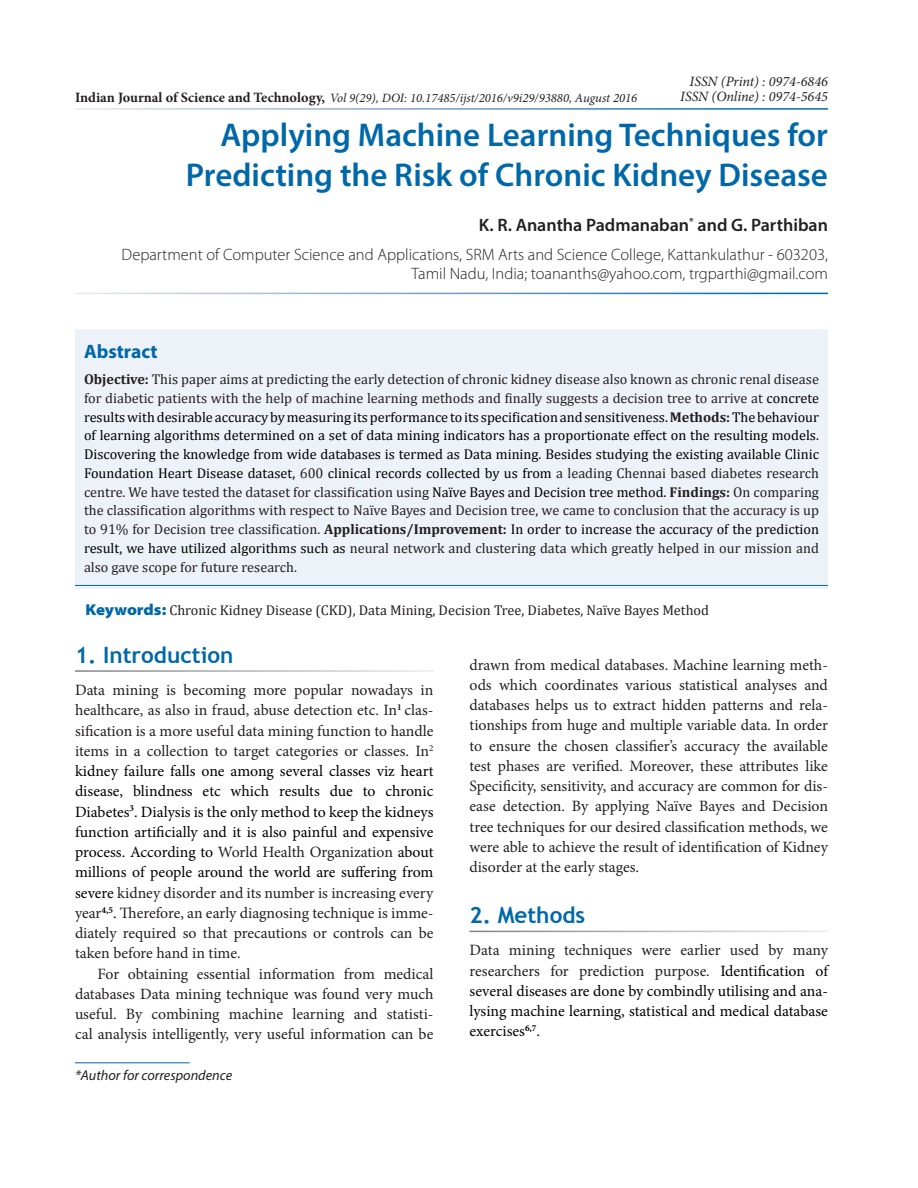
<style>
.page{position:relative;width:918px;height:1188px;background:#fff}
.page>*{position:absolute;margin:0;border:0;box-sizing:border-box;transform-origin:0 0}
.AT{font:600 33px/40.5px "Myriad Pro";color:#0068a9;text-align:right}
.t1{font:700 22.5px "Trebuchet MS";color:#0068a9}
.Abs_Head{font:700 19.5px "Myriad Pro";color:#0068a9}
.Author{font:600 18px "Myriad Pro";color:#231f20}
.Affiliation{font:300 16.5px "Myriad Pro";color:#231f20}
.Affiliation_Last{font:300 16.5px "Myriad Pro";color:#231f20}
.Text_Ind{font:15.75px/20.2px "Minion Pro";color:#231f20;text-align:justify}
.Text{font:15.75px/20.2px "Minion Pro";letter-spacing:-.005em;color:#231f20;text-align:justify}
.Text-2{font:15.75px/20.2px "Minion Pro";color:#000;text-align:justify}
.Abs_Text1{font:14.25px/18.8px "Cambria";color:#231f20;text-align:justify}
.Keyword{font:14.25px "Cambria";color:#231f20}
.t2{font:italic 14.25px "Minion Pro";color:#231f20}
.Footnote1{font:italic 14.25px "Myriad Pro";color:#231f20}
.t3{font:italic 12.75px "Minion Pro";color:#231f20}
.s1{font-weight:700;font-style:normal;font-size:14.25px}
.s2{font-weight:700}
.s3{color:#000}
.s4{font-family:"Myriad Pro";font-weight:900;font-stretch:semi-expanded;font-size:15.75px;color:#0068a9}
.s5{color:#231f20}
</style>
<div class="page">
<hr style="left:75px;top:1062px;width:115px;height:1px;background:#0068a9">
<div style="left:75px;top:330px;width:753px;height:259px;background:#edf2f8"></div>
<hr style="left:75px;top:585px;width:753px;height:1px;background:#0068a9">
<p class="t2" style="left:690px;top:72px;width:140px">ISSN (Print) : 0974-6846</p>
<p class="t2" style="left:680px;top:87px;width:149px">ISSN (Online) : 0974-5645</p>
<p class="AT" style="left:186px;top:113px;width:644px">Applying Machine Learning Techniques for<br>Predicting the Risk of Chronic Kidney Disease</p>
<p class="Author" style="left:479px;top:214px;width:351px">K. R. Anantha Padmanaban<sup>*</sup> and G. Parthiban</p>
<p class="Affiliation" style="left:122px;top:244px;width:708px">Department of Computer Science and Applications, SRM Arts and Science College, Kattankulathur - 603203,</p>
<p class="Affiliation_Last" style="left:412px;top:264px;width:418px">Tamil Nadu, India; toananths@yahoo.com, trgparthi@gmail.com</p>
<p class="t3" style="left:75px;top:90px;width:564px"><span class="s1">Indian Journal of Science and Technology,</span> Vol 9(29), DOI: 10.17485/ijst/2016/v9i29/93880, August 2016</p>
<p class="Abs_Head" style="left:84px;top:339px;width:75px">Abstract</p>
<p class="Abs_Text1" style="left:84px;top:370px;width:737px"><span class="s2">Objective:</span> This paper aims at predicting the early detection of chronic kidney disease also known as chronic renal disease for diabetic patients with the help of machine learning methods and finally suggests a decision tree to arrive at <span class="s3">concrete results with desirable accuracy by measuring its performance to its specification and sensitiveness.</span> <span class="s2">Methods:</span> <span class="s3">The behaviour of learning algorithms determined on a set of data mining indicators has a proportionate effect on the resulting models.<br>Discovering the knowledge from wide databases is termed as Data mining. Besides studying the existing available Clinic Foundation Heart Disease dataset,</span> 600 <span class="s3">clinical records collected by us from</span> a leading Chennai based diabetes research centre. We have tested the dataset for classification using <span class="s3">Naïve Bayes and Decision tree method.</span> <span class="s2">Findings:</span> On comparing the classification algorithms with respect to Naïve Bayes and Decision tree, we came to conclusion that the accuracy is up to 91% for Decision tree classification. <span class="s2">Applications/Improvement:</span> <span class="s3">In order to increase the accuracy of the prediction result, we have utilized algorithms such as</span> neural network and clustering data which greatly helped in our mission and also gave scope for future research.</p>
<p class="Keyword" style="left:86px;top:602px;width:625px"><span class="s4">Keywords:</span> Chronic Kidney Disease (CKD), Data Mining, Decision Tree, Diabetes, Naïve Bayes Method</p>
<h1 class="t1" style="left:75px;top:641px;width:160px">1. Introduction</h1>
<p class="Text" style="left:75px;top:680px;width:360px">Data mining is becoming more popular nowadays in healthcare, as also in fraud, abuse detection etc. In<sup>1</sup> clas&shy;sification is a more useful data mining function to handle items in a collection to target categories or classes. In<sup>2 </sup><span class="s3">kidney failure falls one among several classes viz heart disease, blindness etc which results due to chronic Diabetes</span><sup>3</sup><span class="s3">. Dialysis is the only method to keep the kidneys function artificially and it is also painful and expensive process. According to</span> World Health Organization <span class="s3">about millions of people around the world are suffering from severe</span> kidney disorder and its number is increasing every year<sup>4,5</sup><span class="s3">.</span> Therefore, an early diagnosing technique is imme&shy;diately required so that precautions or controls can be taken before hand in time.</p>
<p class="Text_Ind" style="left:75px;top:963px;width:360px;text-indent:22px">For obtaining essential information from medical databases Data mining technique was found very much useful. By combining machine learning and statisti&shy;cal analysis intelligently, very useful information can be</p>
<p class="Footnote1" style="left:75px;top:1066px;width:159px">*Author for correspondence</p>
<p class="Text_Ind" style="left:470px;top:655px;width:360px">drawn from medical databases. Machine learning meth&shy;ods which coordinates various statistical analyses and databases helps us to extract hidden patterns and rela&shy;tionships from huge and multiple variable data. In order to ensure the chosen classifier’s accuracy the available test phases are verified. Moreover, these attributes like Specificity, sensitivity, and accuracy are common for dis&shy;ease detection. By applying Naïve Bayes and Decision tree techniques for our desired classification methods, we were able to achieve the result of identification of Kidney disorder at the early stages.</p>
<h1 class="t1" style="left:470px;top:901px;width:117px">2. Methods</h1>
<p class="Text-2" style="left:470px;top:940px;width:360px"><span class="s5">Data mining techniques were earlier used by many researchers for prediction purpose.</span> Identification of several diseases are done by combindly utilising and ana&shy;lysing machine learning, statistical and medical database exercises<sup>6,7</sup>.</p>
</div>
